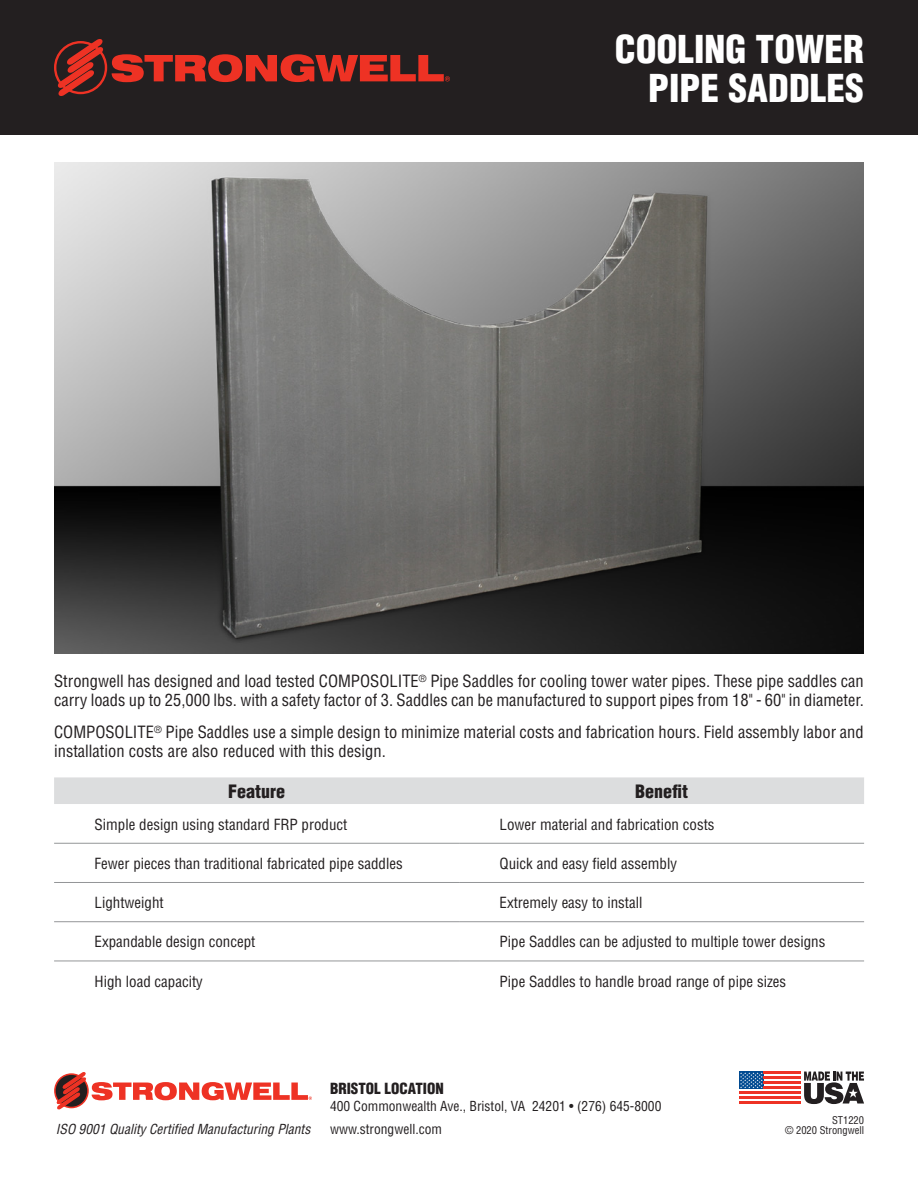
<style>
.page{position:relative;width:918px;height:1188px;background:#fff}
.page>*{position:absolute;margin:0;border:0;box-sizing:border-box;transform-origin:0 0}
.t1{font:900 condensed 37.5px/39px "Helvetica";color:#fff;text-align:right}
.t2{font:900 condensed 18px "Helvetica";color:#231f20}
.t3{font:condensed 16.5px/18.8px "Helvetica";color:#231f20}
.t4{font:condensed 15px "Helvetica";color:#231f20}
.t5{font:900 condensed 15px "Helvetica";color:#231f20}
.t6{font:condensed 13.5px/23.4px "Helvetica";color:#231f20}
.t7{font:italic condensed 13.5px "Helvetica";color:#231f20}
.t8{font:condensed 10.5px "Helvetica";color:#231f20}
</style>
<div class="page">
<svg style="left:55px;top:1072px;width:257px;height:37px"></svg>
<svg style="left:804px;top:1072px;width:60px;height:32px"></svg>
<svg style="left:739px;top:1076px;width:62px;height:26px"></svg>
<svg style="left:739px;top:1072px;width:25px;height:17px"></svg>
<hr style="left:739px;top:1102px;width:62px;height:2px;background:#ee3224">
<hr style="left:739px;top:1097px;width:62px;height:2px;background:#ee3224">
<hr style="left:739px;top:1092px;width:62px;height:2px;background:#ee3224">
<hr style="left:764px;top:1087px;width:37px;height:2px;background:#ee3224">
<hr style="left:764px;top:1082px;width:37px;height:2px;background:#ee3224">
<hr style="left:764px;top:1077px;width:37px;height:2px;background:#ee3224">
<hr style="left:764px;top:1072px;width:37px;height:2px;background:#ee3224">
<svg style="left:740px;top:1072px;width:23px;height:16px"></svg>
<img style="left:54px;top:162px;width:810px;height:492px">
<div style="left:0;top:0;width:918px;height:135px;background:#231f20"></div>
<svg style="left:54px;top:39px;width:396px;height:57px"></svg>
<div style="left:54px;top:777px;width:810px;height:27px;background:#dcddde"></div>
<hr style="left:54px;top:843px;width:405px;height:1px;background:#949698">
<hr style="left:459px;top:843px;width:405px;height:1px;background:#949698">
<hr style="left:54px;top:882px;width:405px;height:1px;background:#949698">
<hr style="left:459px;top:882px;width:405px;height:1px;background:#949698">
<hr style="left:54px;top:921px;width:405px;height:1px;background:#949698">
<hr style="left:459px;top:921px;width:405px;height:1px;background:#949698">
<hr style="left:54px;top:961px;width:405px;height:1px;background:#949698">
<hr style="left:459px;top:961px;width:405px;height:1px;background:#949698">
<h1 class="t1" style="left:615px;top:29px;width:251px">COOLING TOWER<br>PIPE SADDLES</h1>
<p class="t3" style="left:54px;top:672px;width:811px">Strongwell has designed and load tested COMPOSOLITE<sup>®</sup> Pipe Saddles for cooling tower water pipes. These pipe saddles can carry loads up to 25,000 lbs. with a safety factor of 3. Saddles can be manufactured to support pipes from 18" - 60" in diameter.</p>
<p class="t3" style="left:54px;top:723px;width:811px">COMPOSOLITE<sup>®</sup> Pipe Saddles use a simple design to minimize material costs and fabrication hours. Field assembly labor and installation costs are also reduced with this design.</p>
<p class="t2" style="left:228px;top:780px;width:58px">Feature</p>
<p class="t2" style="left:635px;top:780px;width:55px">Benefit</p>
<p class="t4" style="left:95px;top:815px;width:254px">Simple design using standard FRP product</p>
<p class="t4" style="left:500px;top:815px;width:216px">Lower material and fabrication costs</p>
<p class="t4" style="left:95px;top:854px;width:310px">Fewer pieces than traditional fabricated pipe saddles</p>
<p class="t4" style="left:500px;top:854px;width:179px">Quick and easy field assembly</p>
<p class="t4" style="left:95px;top:893px;width:71px">Lightweight</p>
<p class="t4" style="left:500px;top:893px;width:144px">Extremely easy to install</p>
<p class="t4" style="left:95px;top:933px;width:162px">Expandable design concept</p>
<p class="t4" style="left:500px;top:933px;width:327px">Pipe Saddles can be adjusted to multiple tower designs</p>
<p class="t4" style="left:95px;top:972px;width:110px">High load capacity</p>
<p class="t4" style="left:500px;top:972px;width:288px">Pipe Saddles to handle broad range of pipe sizes</p>
<p class="t5" style="left:330px;top:1079px;width:115px">BRISTOL LOCATION</p>
<p class="t6" style="left:330px;top:1094px;width:333px">400 Commonwealth Ave., Bristol, VA 24201 • (276) 645-8000 www.strongwell.com</p>
<p class="t8" style="left:832px;top:1113px;width:34px">ST1220</p>
<p class="t7" style="left:56px;top:1121px;width:256px">ISO 9001 Quality Certified Manufacturing Plants</p>
<p class="t8" style="left:785px;top:1124px;width:80px">© 2020 Strongwell</p>
</div>
